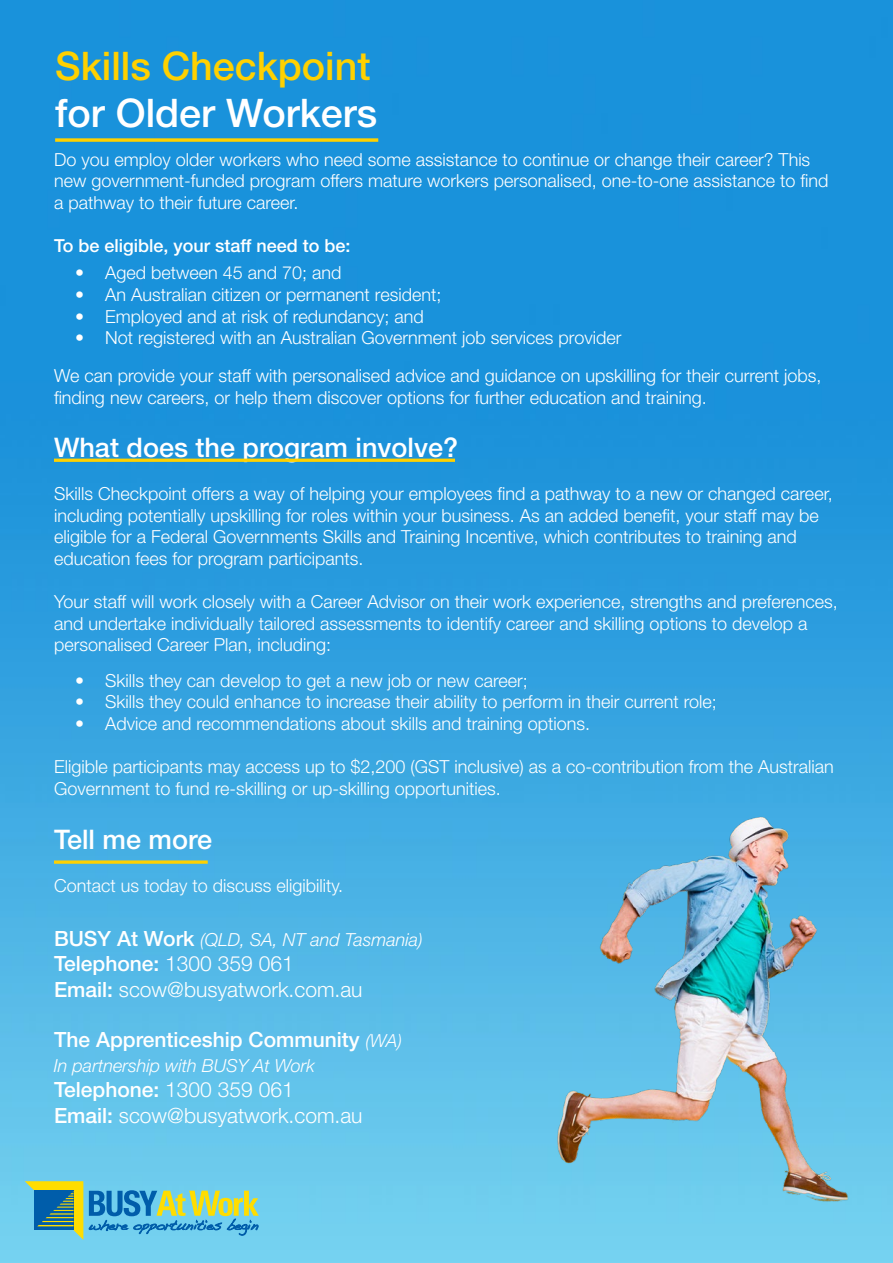
<style>
.page{position:relative;width:893px;height:1263px;background:#fff}
.page>*{position:absolute;margin:0;border:0;box-sizing:border-box;transform-origin:0 0}
.t1{font:500 39.45px "Helvetica Neue LT Std";color:#ffd100}
.t2{font:500 39.45px "Helvetica Neue LT Std";color:#fff}
.t3{font:500 27px "Helvetica Neue LT Std";color:#fff}
.t4{font:300 21px/25.2px "Helvetica Neue LT Std";color:#fff}
.t5{font:500 21px "Helvetica Neue LT Std";color:#fff}
.t6{font:300 18px/21.6px "Helvetica Neue LT Std";color:#fff}
.t7{font:italic 300 18px "Helvetica Neue LT Std";color:#fff}
.t8{font:500 18px "Helvetica Neue LT Std";color:#fff}
.s1{font-weight:500;font-style:normal;font-size:21px}
.s2{font-weight:500}
.s3{font-weight:300;font-style:italic;font-size:18px}
</style>
<div class="page">
<img style="left:0;top:0;width:893px;height:1263px">
<svg style="left:55px;top:138px;width:323px;height:4px"></svg>
<svg style="left:25px;top:1181px;width:58px;height:59px;background:#71a586"></svg>
<svg style="left:89px;top:1190px;width:170px;height:45px;background:#6fb7b6"></svg>
<hr style="left:54px;top:459px;width:401px;height:3px;background:#ffd100">
<svg style="left:54px;top:860px;width:154px;height:4px"></svg>
<img style="left:501px;top:797px;width:392px;height:412px">
<h1 class="t1" style="left:55px;top:42px;width:317px">Skills Checkpoint</h1>
<h1 class="t2" style="left:55px;top:90px;width:324px">for Older Workers</h1>
<p class="t6" style="left:54px;top:148px;width:776px">Do you employ older workers who need some assistance to continue or change their career? This new government-funded program offers mature workers personalised, one-to-one assistance to find a pathway to their future career.</p>
<p class="t8" style="left:54px;top:235px;width:298px">To be eligible, your staff need to be:</p>
<p class="t6" style="left:75px;top:262px;width:268px">• Aged between 45 and 70; and</p>
<p class="t6" style="left:75px;top:283px;width:368px">• An Australian citizen or permanent resident;</p>
<p class="t6" style="left:75px;top:305px;width:350px">• Employed and at risk of redundancy; and</p>
<p class="t6" style="left:54px;top:318px;width:769px;line-height:38.4px;text-indent:21px">• Not registered with an Australian Government job services provider<br>We can provide your staff with personalised advice and guidance on upskilling for their current jobs,</p>
<p class="t6" style="left:54px;top:386px;width:654px">finding new careers, or help them discover options for further education and training.</p>
<h2 class="t3" style="left:54px;top:431px;width:406px">What does the program involve?</h2>
<p class="t6" style="left:54px;top:482px;width:780px">Skills Checkpoint offers a way of helping your employees find a pathway to a new or changed career, including potentially upskilling for roles within your business. As an added benefit, your staff may be eligible for a Federal Governments Skills and Training Incentive, which contributes to training and education fees for program participants.</p>
<p class="t6" style="left:54px;top:590px;width:785px">Your staff will work closely with a Career Advisor on their work experience, strengths and preferences, and undertake individually tailored assessments to identify career and skilling options to develop a personalised Career Plan, including:</p>
<p class="t6" style="left:75px;top:669px;width:454px">• Skills they can develop to get a new job or new career;</p>
<p class="t6" style="left:75px;top:691px;width:643px">• Skills they could enhance to increase their ability to perform in their current role;</p>
<p class="t6" style="left:75px;top:712px;width:516px">• Advice and recommendations about skills and training options.</p>
<p class="t6" style="left:54px;top:756px;width:781px">Eligible participants may access up to $2,200 (GST inclusive) as a co-contribution from the Australian<br>Government to fund re-skilling or up-skilling opportunities.</p>
<h2 class="t3" style="left:54px;top:823px;width:160px">Tell me more</h2>
<p class="t6" style="left:54px;top:874px;width:291px">Contact us today to discuss eligibility.</p>
<p class="t7" style="left:54px;top:929px;width:370px"><span class="s1">BUSY At Work</span> (QLD, SA, NT and Tasmania)</p>
<p class="t4" style="left:54px;top:951px;width:310px"><span class="s2">Telephone:</span> 1300 359 061<br><span class="s2">Email:</span> scow@busyatwork.com.au</p>
<p class="t5" style="left:54px;top:1027px;width:350px">The Apprenticeship Community <span class="s3">(WA)</span></p>
<p class="t7" style="left:54px;top:1055px;width:262px">In partnership with BUSY At Work</p>
<p class="t4" style="left:54px;top:1077px;width:310px"><span class="s2">Telephone:</span> 1300 359 061<br><span class="s2">Email:</span> scow@busyatwork.com.au</p>
</div>
